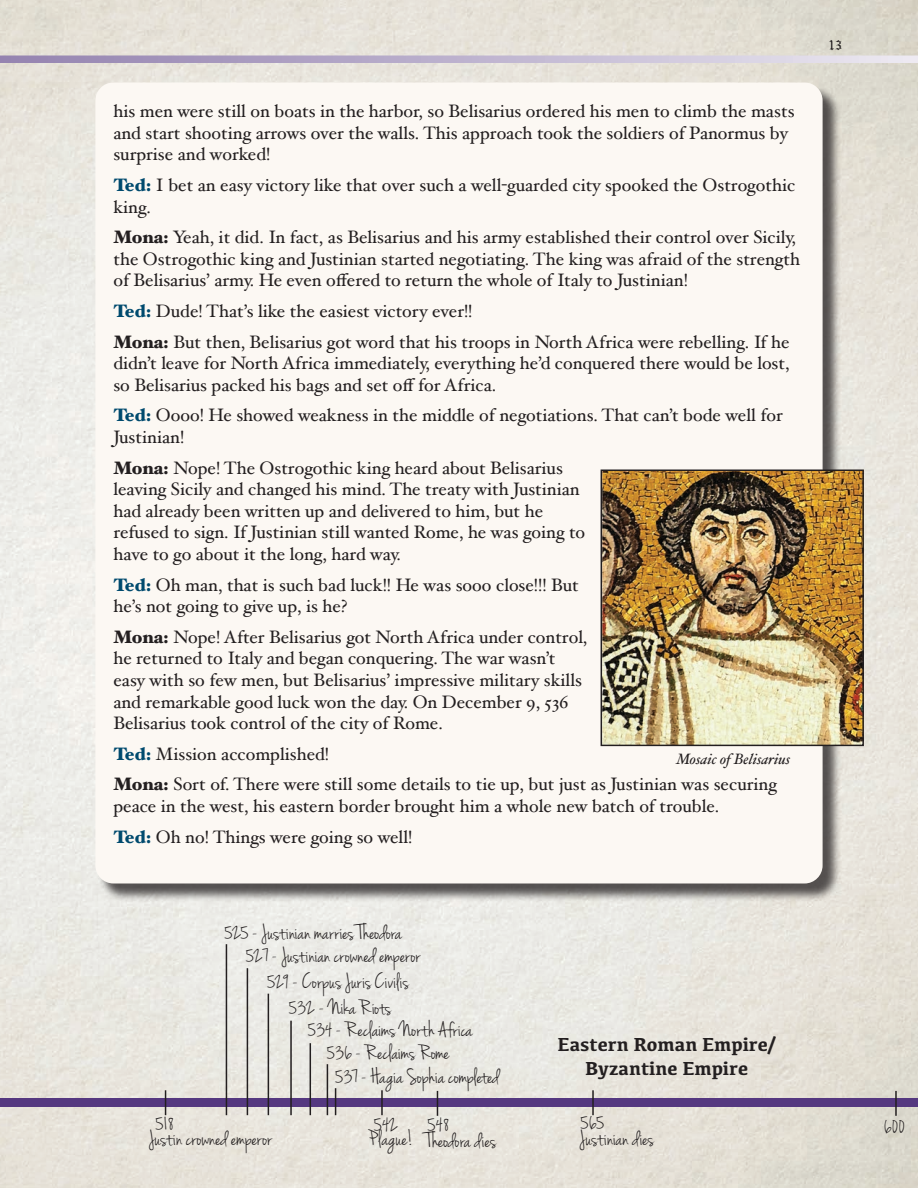
<style>
.page{position:relative;width:918px;height:1188px;background:#fff}
.page>*{position:absolute;margin:0;border:0;box-sizing:border-box;transform-origin:0 0}
.Timeline_Lables{font:22.5px "Jenna Sue";color:#231f20}
.Timeline_Periods{font:700 19.5px/24px "Kefa";color:#231f20;text-align:center}
.t1{font:18px/21.6px "Hoefler Text";color:#231f20}
.t2{font:18px "Olde English";color:#231f20}
.Italics{font:italic 15px "Hoefler Text";color:#231f20}
.s1{font-weight:900;color:#004a6e}
.s2{font-weight:900}
</style>
<div class="page">
<img style="left:0;top:0;width:918px;height:1188px">
<svg style="left:0;top:56px;width:918px;height:7px;background:#beb3cf"></svg>
<div style="left:98px;top:85px;width:743px;height:817px;background:#231f20;opacity:.75"></div>
<div style="left:95px;top:82px;width:728px;height:802px;background:#fcf8f3;border-radius:18px"></div>
<img style="left:604px;top:473px;width:257px;height:270px">
<div style="left:601px;top:470px;width:263px;height:276px;border:2px solid #231f20"></div>
<div style="left:0;top:1098px;width:918px;height:9px;background:#553880"></div>
<hr style="left:895px;top:1091px;width:2px;height:25px;background:#231f20">
<hr style="left:592px;top:1090px;width:2px;height:25px;background:#231f20">
<svg style="left:165px;top:1090px;width:1px;height:25px"></svg>
<hr style="left:226px;top:944px;width:1px;height:171px;background:#231f20">
<hr style="left:247px;top:968px;width:1px;height:147px;background:#231f20">
<hr style="left:268px;top:994px;width:1px;height:121px;background:#231f20">
<hr style="left:290px;top:1021px;width:2px;height:94px;background:#231f20">
<hr style="left:310px;top:1043px;width:1px;height:72px;background:#231f20">
<hr style="left:327px;top:1064px;width:1px;height:51px;background:#231f20">
<svg style="left:335px;top:1088px;width:1px;height:27px"></svg>
<hr style="left:381px;top:1090px;width:2px;height:25px;background:#231f20">
<svg style="left:437px;top:1091px;width:1px;height:25px"></svg>
<p class="t1" style="left:113px;top:100px;width:683px">his men were still on boats in the harbor, so Belisarius ordered his men to climb the masts and start shooting arrows over the walls. This approach took the soldiers of Panormus by surprise and worked!</p>
<p class="t1" style="left:113px;top:174px;width:684px"><span class="s1">Ted:</span> I bet an easy victory like that over such a well-guarded city spooked the Ostrogothic king.</p>
<p class="t1" style="left:113px;top:226px;width:688px"><span class="s2">Mona:</span> Yeah, it did. In fact, as Belisarius and his army established their control over Sicily, the Ostrogothic king and Justinian started negotiating. The king was afraid of the strength of Belisarius’ army. He even offered to return the whole of Italy to Justinian!</p>
<p class="t1" style="left:113px;top:300px;width:361px"><span class="s1">Ted:</span> Dude! That’s like the easiest victory ever!!</p>
<p class="t1" style="left:113px;top:331px;width:678px;text-align:justify"><span class="s2">Mona:</span> But then, Belisarius got word that his troops in North Africa were rebelling. If he didn’t leave for North Africa immediately, everything he’d conquered there would be lost, so Belisarius packed his bags and set off for Africa.</p>
<p class="t1" style="left:113px;top:404px;width:671px"><span class="s1">Ted:</span> Oooo! He showed weakness in the middle of negotiations. That can’t bode well for<br>Justinian!</p>
<p class="t1" style="left:113px;top:457px;width:473px"><span class="s2">Mona:</span> Nope! The Ostrogothic king heard about Belisarius leaving Sicily and changed his mind. The treaty with Justinian had already been written up and delivered to him, but he refused to sign. If Justinian still wanted Rome, he was going to have to go about it the long, hard way.</p>
<p class="t1" style="left:113px;top:574px;width:467px"><span class="s1">Ted:</span> Oh man, that is such bad luck!! He was sooo close!!! But he’s not going to give up, is he?</p>
<p class="t1" style="left:113px;top:626px;width:476px"><span class="s2">Mona:</span> Nope! After Belisarius got North Africa under control, he returned to Italy and began conquering. The war wasn’t easy with so few men, but Belisarius’ impressive military skills and remarkable good luck won the day. On December 9, 536<br>Belisarius took control of the city of Rome.</p>
<p class="t1" style="left:113px;top:743px;width:217px"><span class="s1">Ted:</span> Mission accomplished!</p>
<p class="t1" style="left:113px;top:773px;width:665px"><span class="s2">Mona:</span> Sort of. There were still some details to tie up, but just as Justinian was securing peace in the west, his eastern border brought him a whole new batch of trouble.</p>
<p class="t1" style="left:113px;top:826px;width:300px"><span class="s1">Ted:</span> Oh no! Things were going so well!</p>
<p class="Italics" style="left:676px;top:750px;width:116px">Mosaic of Belisarius</p>
<p class="t2" style="left:828px;top:34px;width:16px">13</p>
<p class="Timeline_Lables" style="left:223px;top:919px;width:180px">525 - Justinian marries Theodora</p>
<p class="Timeline_Lables" style="left:245px;top:942px;width:177px">527 - Justinian crowned emperor</p>
<p class="Timeline_Lables" style="left:266px;top:968px;width:144px">529 - Corpus Juris Civilis</p>
<p class="Timeline_Lables" style="left:288px;top:994px;width:105px">532 - Nika Riots</p>
<p class="Timeline_Lables" style="left:307px;top:1017px;width:167px">534 - Reclaims North Africa</p>
<p class="Timeline_Lables" style="left:326px;top:1040px;width:125px">536 - Reclaims Rome</p>
<p class="Timeline_Lables" style="left:334px;top:1063px;width:167px">537 - Hagia Sophia completed</p>
<p class="Timeline_Lables" style="left:373px;top:1111px;width:28px">542</p>
<p class="Timeline_Lables" style="left:369px;top:1126px;width:46px">P lague!</p>
<p class="Timeline_Periods" style="left:558px;top:1031px;width:220px">Eastern Roman Empire/<br>Byzantine Empire</p>
<p class="Timeline_Lables" style="left:579px;top:1110px;width:27px">565</p>
<p class="Timeline_Lables" style="left:580px;top:1126px;width:76px">Justinian dies</p>
<p class="Timeline_Lables" style="left:154px;top:1111px;width:21px">518</p>
<p class="Timeline_Lables" style="left:884px;top:1113px;width:23px">600</p>
<p class="Timeline_Lables" style="left:426px;top:1111px;width:25px">548</p>
<p class="Timeline_Lables" style="left:427px;top:1127px;width:71px">Theodora dies</p>
<p class="Timeline_Lables" style="left:149px;top:1125px;width:125px">Justin crowned emperor</p>
</div>
